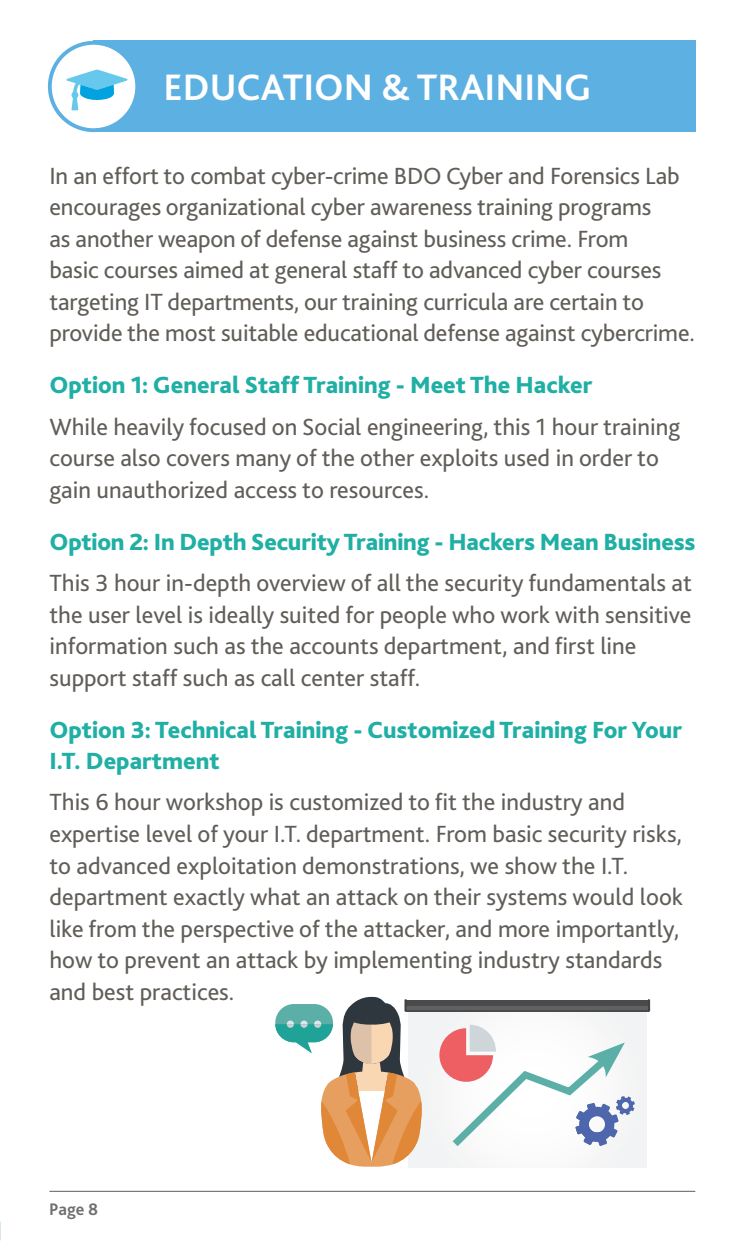
<style>
.page{position:relative;width:745px;height:1241px;background:#fff}
.page>*{position:absolute;margin:0;border:0;box-sizing:border-box;transform-origin:0 0}
.A__Main_Headings{font:700 38.5px "Bliss 2";color:#fff}
.Paragraph_Style_1{font:24.5px/31.5px "Bliss 2";color:#615d58}
.A__Body{font:800 24.5px/31.5px "Bliss 2";color:#1fafa4}
.A__Body-2{font:700 17.5px "Bliss 2";color:#6f6f70}
</style>
<div class="page">
<hr style="left:49px;top:1190px;width:645px;height:1px;background:#615d58">
<div style="left:93px;top:41px;width:602px;height:91px;background:#5db0e2"></div>
<div style="left:408px;top:1007px;width:238px;height:160px;background:#f3f4f4"></div>
<svg style="left:421px;top:1000px;width:226px;height:11px;background:#4c4d4e"></svg>
<svg style="left:421px;top:1005px;width:226px;height:4px"></svg>
<svg style="left:647px;top:999px;width:2px;height:12px"></svg>
<svg style="left:439px;top:1025px;width:195px;height:121px"></svg>
<svg style="left:275px;top:996px;width:146px;height:170px"></svg>
<div style="left:50px;top:43px;width:87px;height:87px;background:#fff;border-radius:50%"></div>
<div style="left:48px;top:41px;width:91px;height:91px;border:4px solid #5db0e2;border-radius:50%"></div>
<svg style="left:66px;top:70px;width:62px;height:40px"></svg>
<p class="A__Main_Headings" style="left:163px;top:64px;width:429px">EDUCATION &amp; TRAINING</p>
<p class="Paragraph_Style_1" style="left:49px;top:159px;width:646px">In an effort to combat cyber-crime BDO Cyber and Forensics Lab encourages organizational cyber awareness training programs<br>as another weapon of defense against business crime. From<br>basic courses aimed at general staff to advanced cyber courses targeting IT departments, our training curricula are certain to provide the most suitable educational defense against cybercrime.</p>
<p class="A__Body" style="left:49px;top:369px;width:544px">Option 1: General Staff Training - Meet The Hacker</p>
<p class="Paragraph_Style_1" style="left:49px;top:410px;width:632px">While heavily focused on Social engineering, this 1 hour training course also covers many of the other exploits used in order to gain unauthorized access to resources.</p>
<p class="A__Body" style="left:49px;top:525px;width:647px">Option 2: In Depth Security Training - Hackers Mean Business</p>
<p class="Paragraph_Style_1" style="left:49px;top:566px;width:643px">This 3 hour in-depth overview of all the security fundamentals at the user level is ideally suited for people who work with sensitive information such as the accounts department, and first line support staff such as call center staff.</p>
<p class="A__Body" style="left:49px;top:713px;width:633px">Option 3: Technical Training - Customized Training For Your<br>I.T. Department</p>
<p class="Paragraph_Style_1" style="left:49px;top:785px;width:634px">This 6 hour workshop is customized to fit the industry and expertise level of your I.T. department. From basic security risks, to advanced exploitation demonstrations, we show the I.T. department exactly what an attack on their systems would look like from the perspective of the attacker, and more importantly, how to prevent an attack by implementing industry standards and best practices.</p>
<p class="A__Body-2" style="left:49px;top:1197px;width:51px">Page 8</p>
</div>
